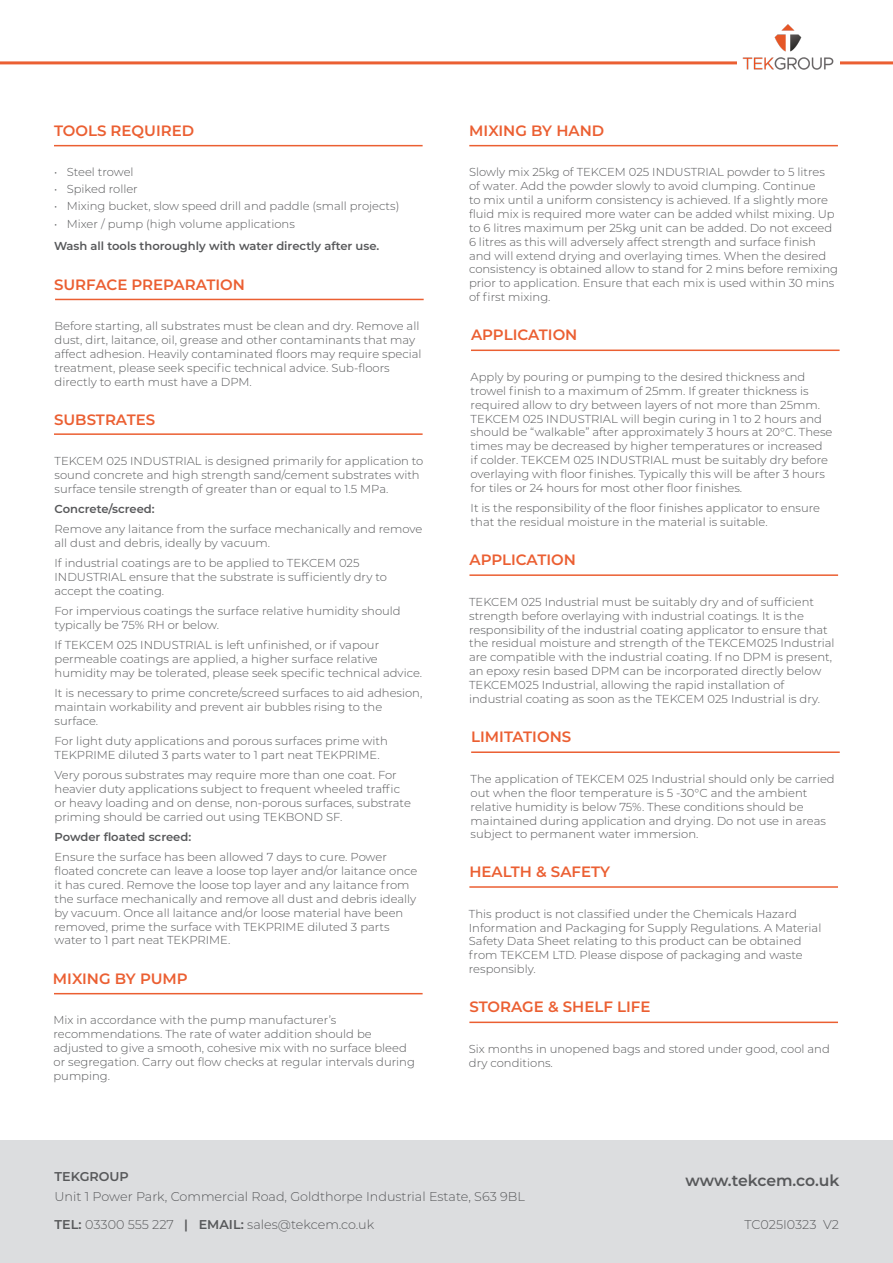
<style>
.page{position:relative;width:893px;height:1263px;background:#fff}
.page>*{position:absolute;margin:0;border:0;box-sizing:border-box;transform-origin:0 0}
.t1{font:600 15.6px "Montserrat";letter-spacing:-.01em;color:#57585a}
.t2{font:600 15px "Montserrat";color:#eb5f32}
.t3{font:300 12.75px "Montserrat";color:#57585a}
.t4{font:600 12.75px "Montserrat";color:#57585a}
.t5{font:300 11.55px/13.8px "Montserrat";color:#57585a}
.t6{font:600 11.55px "Montserrat";color:#57585a}
.s1{font-weight:600}
</style>
<div class="page">
<div style="left:0;top:1141px;width:893px;height:122px;background:#dcdddf"></div>
<hr style="left:0;top:61px;width:893px;height:3px;background:#eb5f32">
<div style="left:737px;top:20px;width:102px;height:59px;background:#fff"></div>
<img style="left:743px;top:24px;width:90px;height:46px">
<hr style="left:469px;top:145px;width:369px;height:1px;background:#eb5f32">
<hr style="left:54px;top:145px;width:369px;height:1px;background:#eb5f32">
<hr style="left:471px;top:350px;width:369px;height:1px;background:#eb5f32">
<hr style="left:469px;top:1021px;width:369px;height:2px;background:#eb5f32">
<hr style="left:469px;top:886px;width:369px;height:2px;background:#eb5f32">
<hr style="left:54px;top:433px;width:369px;height:2px;background:#eb5f32">
<hr style="left:471px;top:751px;width:369px;height:2px;background:#eb5f32">
<hr style="left:55px;top:299px;width:369px;height:1px;background:#eb5f32">
<hr style="left:54px;top:993px;width:369px;height:1px;background:#eb5f32">
<hr style="left:469px;top:574px;width:369px;height:2px;background:#eb5f32">
<p class="t2" style="left:54px;top:120px;width:142px">TOOLS REQUIRED</p>
<p class="t5" style="left:54px;top:165px;width:81px">• Steel trowel</p>
<p class="t5" style="left:54px;top:182px;width:85px">• Spiked roller</p>
<p class="t5" style="left:54px;top:199px;width:347px">• Mixing bucket, slow speed drill and paddle (small projects)</p>
<p class="t5" style="left:54px;top:216px;width:242px">• Mixer / pump (high volume applications</p>
<p class="t6" style="left:54px;top:238px;width:327px">Wash all tools thoroughly with water directly after use.</p>
<p class="t2" style="left:54px;top:274px;width:192px">SURFACE PREPARATION</p>
<p class="t5" style="left:55px;top:319px;width:369px">Before starting, all substrates must be clean and dry. Remove all dust, dirt, laitance, oil, grease and other contaminants that may affect adhesion. Heavily contaminated floors may require special treatment, please seek specific technical advice. Sub-floors directly to earth must have a DPM.</p>
<p class="t2" style="left:54px;top:409px;width:103px">SUBSTRATES</p>
<p class="t5" style="left:55px;top:453px;width:370px">TEKCEM 025 INDUSTRIAL is designed primarily for application to sound concrete and high strength sand/cement substrates with surface tensile strength of greater than or equal to 1.5 MPa.</p>
<p class="t6" style="left:55px;top:500px;width:102px">Concrete/screed:</p>
<p class="t5" style="left:55px;top:522px;width:369px">Remove any laitance from the surface mechanically and remove all dust and debris, ideally by vacuum.</p>
<p class="t5" style="left:55px;top:556px;width:334px">If industrial coatings are to be applied to TEKCEM 025<br>INDUSTRIAL ensure that the substrate is sufficiently dry to accept the coating.</p>
<p class="t5" style="left:55px;top:604px;width:348px">For impervious coatings the surface relative humidity should typically be 75% RH or below.</p>
<p class="t5" style="left:55px;top:638px;width:369px">If TEKCEM 025 INDUSTRIAL is left unfinished, or if vapour permeable coatings are applied, a higher surface relative humidity may be tolerated, please seek specific technical advice.</p>
<p class="t5" style="left:55px;top:686px;width:369px">It is necessary to prime concrete/screed surfaces to aid adhesion, maintain workability and prevent air bubbles rising to the surface.</p>
<p class="t5" style="left:55px;top:734px;width:335px">For light duty applications and porous surfaces prime with<br>TEKPRIME diluted 3 parts water to 1 part neat TEKPRIME.</p>
<p class="t5" style="left:55px;top:768px;width:358px">Very porous substrates may require more than one coat. For heavier duty applications subject to frequent wheeled traffic or heavy loading and on dense, non-porous surfaces, substrate priming should be carried out using TEKBOND SF.</p>
<p class="t6" style="left:55px;top:829px;width:138px">Powder floated screed:</p>
<p class="t5" style="left:55px;top:850px;width:364px">Ensure the surface has been allowed 7 days to cure. Power floated concrete can leave a loose top layer and/or laitance once it has cured. Remove the loose top layer and any laitance from the surface mechanically and remove all dust and debris ideally by vacuum. Once all laitance and/or loose material have been removed, prime the surface with TEKPRIME diluted 3 parts water to 1 part neat TEKPRIME.</p>
<p class="t2" style="left:53px;top:968px;width:136px">MIXING BY PUMP</p>
<p class="t5" style="left:54px;top:1013px;width:363px">Mix in accordance with the pump manufacturer’s recommendations. The rate of water addition should be adjusted to give a smooth, cohesive mix with no surface bleed or segregation. Carry out flow checks at regular intervals during pumping.</p>
<p class="t2" style="left:469px;top:120px;width:136px">MIXING BY HAND</p>
<p class="t5" style="left:469px;top:165px;width:371px">Slowly mix 25kg of TEKCEM 025 INDUSTRIAL powder to 5 litres of water. Add the powder slowly to avoid clumping. Continue<br>to mix until a uniform consistency is achieved. If a slightly more fluid mix is required more water can be added whilst mixing. Up to 6 litres maximum per 25kg unit can be added. Do not exceed 6 litres as this will adversely affect strength and surface finish and will extend drying and overlaying times. When the desired consistency is obtained allow to stand for 2 mins before remixing prior to application. Ensure that each mix is used within 30 mins of first mixing.</p>
<p class="t2" style="left:471px;top:324px;width:108px">APPLICATION</p>
<p class="t5" style="left:471px;top:370px;width:363px">Apply by pouring or pumping to the desired thickness and trowel finish to a maximum of 25mm. If greater thickness is required allow to dry between layers of not more than 25mm.<br>TEKCEM 025 INDUSTRIAL will begin curing in 1 to 2 hours and should be “walkable” after approximately 3 hours at 20°C. These times may be decreased by higher temperatures or increased<br>if colder. TEKCEM 025 INDUSTRIAL must be suitably dry before overlaying with floor finishes. Typically this will be after 3 hours for tiles or 24 hours for most other floor finishes.</p>
<p class="t5" style="left:471px;top:501px;width:351px">It is the responsibility of the floor finishes applicator to ensure that the residual moisture in the material is suitable.</p>
<p class="t2" style="left:469px;top:549px;width:108px">APPLICATION</p>
<p class="t5" style="left:469px;top:594px;width:367px">TEKCEM 025 Industrial must be suitably dry and of sufficient strength before overlaying with industrial coatings. It is the responsibility of the industrial coating applicator to ensure that the residual moisture and strength of the TEKCEM025 Industrial are compatible with the industrial coating. If no DPM is present, an epoxy resin based DPM can be incorporated directly below TEKCEM025 Industrial, allowing the rapid installation of industrial coating as soon as the TEKCEM 025 Industrial is dry.</p>
<p class="t2" style="left:471px;top:726px;width:102px">LIMITATIONS</p>
<p class="t5" style="left:471px;top:771px;width:366px">The application of TEKCEM 025 Industrial should only be carried out when the floor temperature is 5 -30°C and the ambient relative humidity is below 75%. These conditions should be maintained during application and drying. Do not use in areas subject to permanent water immersion.</p>
<p class="t2" style="left:469px;top:861px;width:142px">HEALTH &amp; SAFETY</p>
<p class="t5" style="left:469px;top:906px;width:354px">This product is not classified under the Chemicals Hazard Information and Packaging for Supply Regulations. A Material Safety Data Sheet relating to this product can be obtained from TEKCEM LTD. Please dispose of packaging and waste responsibly.</p>
<p class="t2" style="left:469px;top:996px;width:183px">STORAGE &amp; SHELF LIFE</p>
<p class="t5" style="left:469px;top:1042px;width:362px">Six months in unopened bags and stored under good, cool and dry conditions.</p>
<p class="t4" style="left:54px;top:1168px;width:76px">TEKGROUP</p>
<p class="t3" style="left:54px;top:1188px;width:472px">Unit 1 Power Park, Commercial Road, Goldthorpe Industrial Estate, S63 9BL</p>
<p class="t3" style="left:54px;top:1216px;width:321px"><span class="s1">TEL:</span> 03300 555 227 <span class="s1">| EMAIL:</span> sales@tekcem.co.uk</p>
<p class="t1" style="left:686px;top:1170px;width:155px">www.tekcem.co.uk</p>
<p class="t3" style="left:745px;top:1216px;width:96px">TC025I0323 V2</p>
</div>
